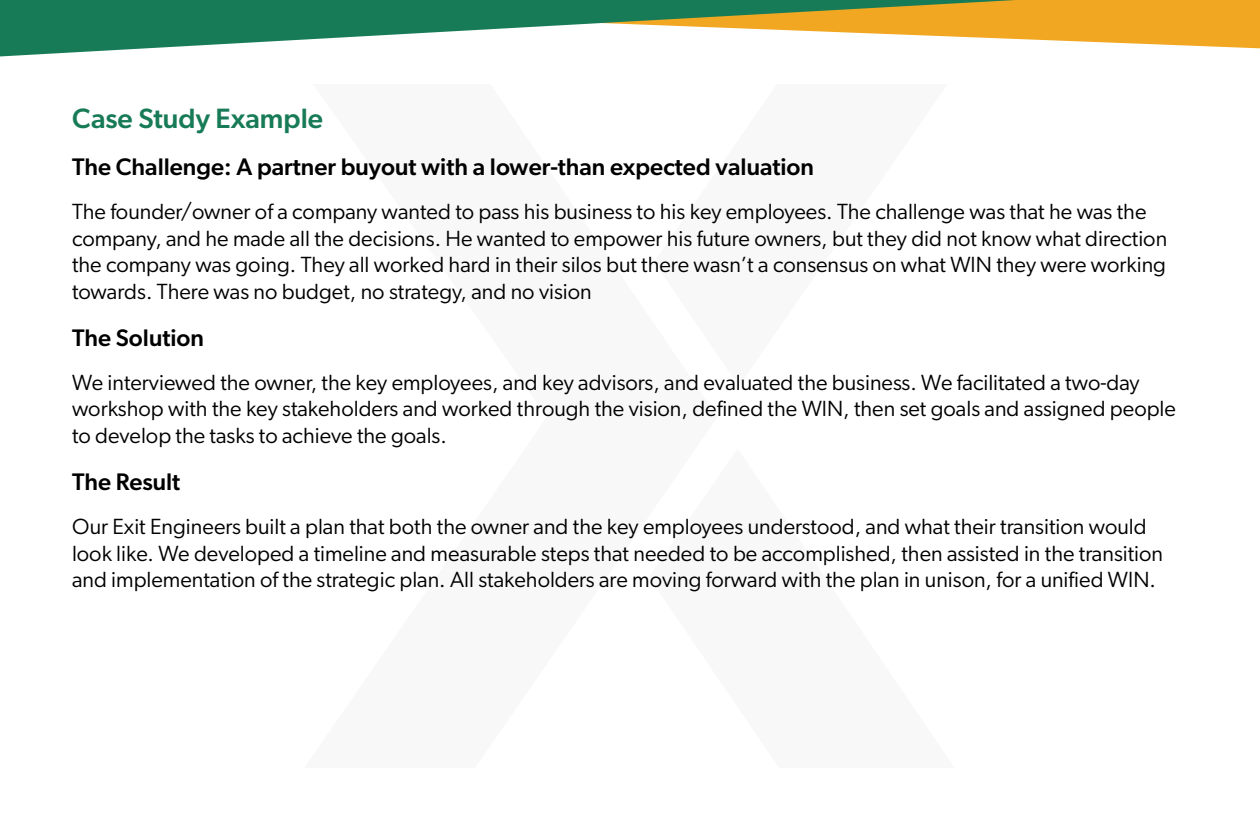
<style>
.page{position:relative;width:1260px;height:840px;background:#fff}
.page>*{position:absolute;margin:0;border:0;box-sizing:border-box;transform-origin:0 0}
.t1{font:500 28px "Gibson";color:#187b57}
.t2{font:500 24px "Gibson";color:#000}
.t3{font:22px/26.4px "Gibson";color:#000}
</style>
<div class="page">
<svg style="left:1016px;top:0;width:244px;height:48px;fill:#f1a722"></svg>
<svg style="left:0;top:0;width:1016px;height:56px"></svg>
<p class="t1" style="left:72px;top:102px;width:253px">Case Study Example</p>
<p class="t2" style="left:72px;top:152px;width:744px">The Challenge: A partner buyout with a lower-than expected valuation</p>
<p class="t3" style="left:72px;top:198px;width:1097px">The founder/owner of a company wanted to pass his business to his key employees. The challenge was that he was the company, and he made all the decisions. He wanted to empower his future owners, but they did not know what direction the company was going. They all worked hard in their silos but there wasn’t a consensus on what WIN they were working towards. There was no budget, no strategy, and no vision</p>
<p class="t2" style="left:72px;top:323px;width:134px">The Solution</p>
<p class="t3" style="left:72px;top:369px;width:1105px">We interviewed the owner, the key employees, and key advisors, and evaluated the business. We facilitated a two-day workshop with the key stakeholders and worked through the vision, defined the WIN, then set goals and assigned people to develop the tasks to achieve the goals.</p>
<p class="t2" style="left:72px;top:467px;width:110px">The Result</p>
<p class="t3" style="left:72px;top:513px;width:1093px">Our Exit Engineers built a plan that both the owner and the key employees understood, and what their transition would look like. We developed a timeline and measurable steps that needed to be accomplished, then assisted in the transition and implementation of the strategic plan. All stakeholders are moving forward with the plan in unison, for a unified WIN.</p>
</div>
